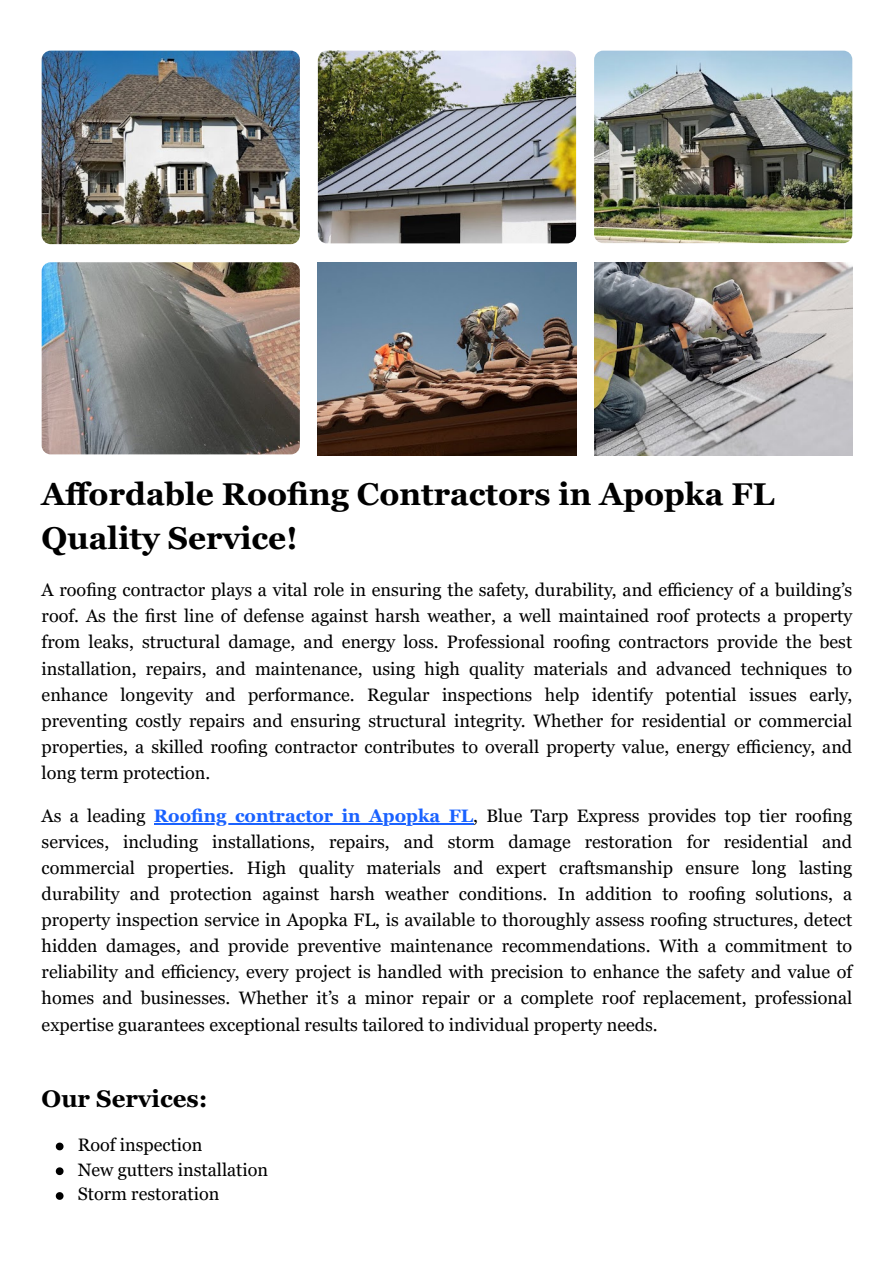
<style>
.page{position:relative;width:894px;height:1263px;background:#fff}
.page>*{position:absolute;margin:0;border:0;box-sizing:border-box;transform-origin:0 0}
.t1{font:700 31.5px/43.8px "Georgia Pro";color:#000}
.t2{font:700 24px "Georgia Pro";color:#000}
.t3{font:18px/26px "Georgia Pro";color:#000;text-align:justify}
.s1{font-weight:700;color:#1a62ff}
</style>
<div class="page">
<hr style="left:154px;top:824px;width:319px;height:1px;background:#1a62ff">
<img style="left:42px;top:51px;width:257px;height:193px;border-radius:9px">
<img style="left:318px;top:51px;width:258px;height:192px;border-radius:9px">
<img style="left:594px;top:51px;width:258px;height:192px;border-radius:9px">
<img style="left:42px;top:262px;width:257px;height:192px;border-radius:9px">
<img style="left:317px;top:262px;width:259px;height:194px">
<img style="left:594px;top:262px;width:258px;height:194px">
<svg style="left:56px;top:1143px;width:7px;height:7px"></svg>
<svg style="left:56px;top:1167px;width:7px;height:8px"></svg>
<svg style="left:56px;top:1192px;width:7px;height:8px"></svg>
<h2 class="t1" style="left:42px;top:472px;width:734px">Affordable Roofing Contractors in Apopka FL<br>Quality Service!</h2>
<p class="t3" style="left:42px;top:577px;width:811px">A roofing contractor plays a vital role in ensuring the safety, durability, and efficiency of a building’s roof. As the first line of defense against harsh weather, a well maintained roof protects a property from leaks, structural damage, and energy loss. Professional roofing contractors provide the best installation, repairs, and maintenance, using high quality materials and advanced techniques to enhance longevity and performance. Regular inspections help identify potential issues early, preventing costly repairs and ensuring structural integrity. Whether for residential or commercial properties, a skilled roofing contractor contributes to overall property value, energy efficiency, and long term protection.</p>
<p class="t3" style="left:42px;top:803px;width:811px">As a leading <span class="s1">Roofing contractor in Apopka FL</span>, Blue Tarp Express provides top tier roofing services, including installations, repairs, and storm damage restoration for residential and commercial properties. High quality materials and expert craftsmanship ensure long lasting durability and protection against harsh weather conditions. In addition to roofing solutions, a property inspection service in Apopka FL, is available to thoroughly assess roofing structures, detect hidden damages, and provide preventive maintenance recommendations. With a commitment to reliability and efficiency, every project is handled with precision to enhance the safety and value of homes and businesses. Whether it’s a minor repair or a complete roof replacement, professional expertise guarantees exceptional results tailored to individual property needs.</p>
<p class="t2" style="left:42px;top:1085px;width:167px">Our Services:</p>
<p class="t3" style="left:78px;top:1132px;width:126px">Roof inspection</p>
<p class="t3" style="left:78px;top:1156px;width:192px">New gutters installation</p>
<p class="t3" style="left:78px;top:1181px;width:143px">Storm restoration</p>
</div>
